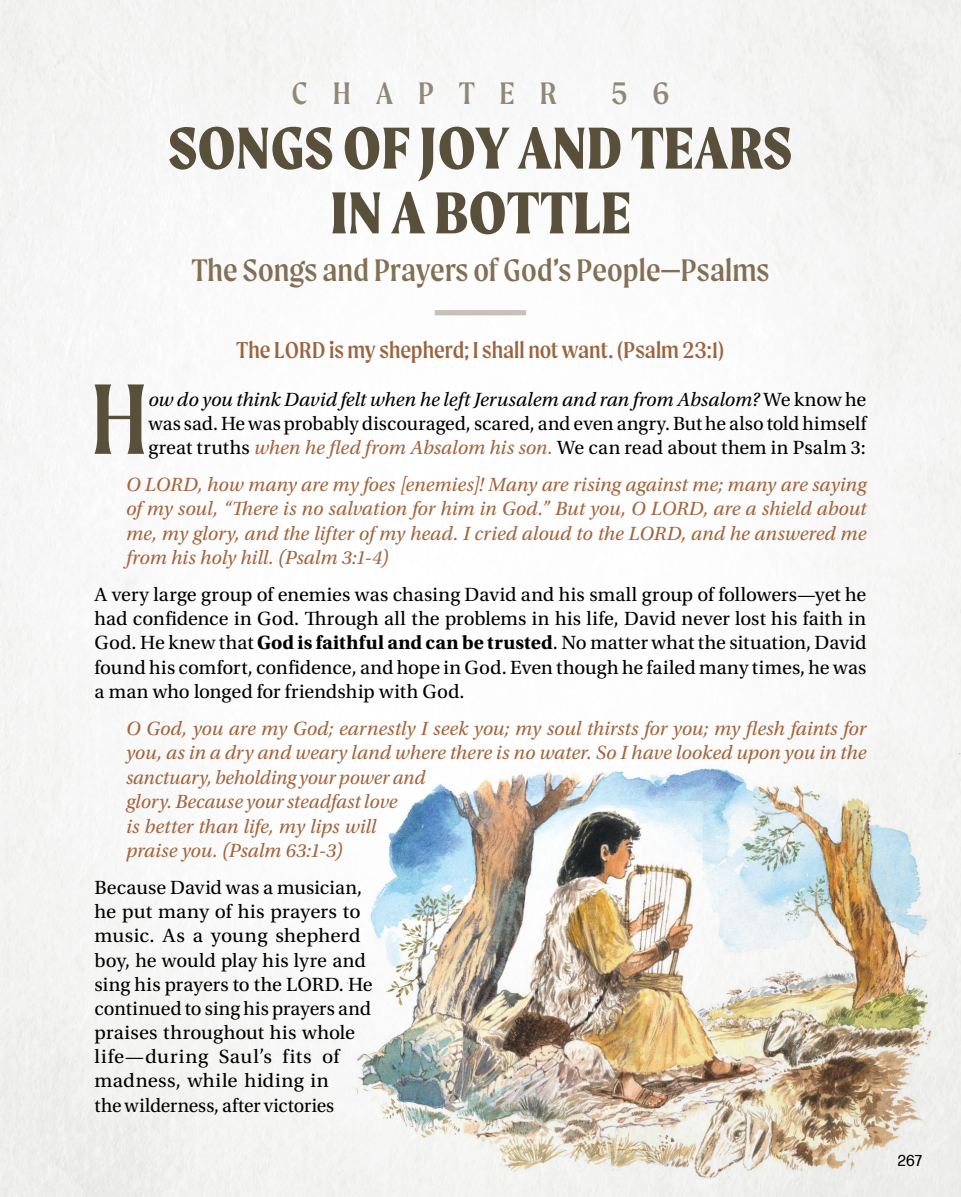
<style>
.page{position:relative;width:961px;height:1197px;background:#fff}
.page>*{position:absolute;margin:0;border:0;box-sizing:border-box;transform-origin:0 0}
.t1{font:106.75px "Moret";color:#59503b}
.t2{font:800 63px/64.8px "Moret";color:#59503b;text-align:center}
.t3{font:33.25px "Moret";letter-spacing:.005em;color:#826f54}
.t4{font:33.25px "Moret";letter-spacing:.75em;color:#918777}
.t5{font:24.5px "Moret";color:#9a643e}
.t6{font:20.12px/24.2px "Utopia Std";letter-spacing:.005em;color:#000;text-align:justify}
.t7{font:italic 20.12px/24.5px "Utopia Std";color:#a2653d;text-align:justify}
.t8{font:15.75px "Forma DJR Text";color:#000}
.s1{font-family:"Forma DJR Text"}
.s2{font-style:italic}
.s3{font-style:italic;color:#a2653d}
.s4{font-weight:700}
</style>
<div class="page">
<img style="left:339px;top:736px;width:622px;height:461px">
<div style="left:435px;top:310px;width:91px;height:5px;background:#c7c1b8"></div>
<h3 class="t4" style="left:291px;top:74px;width:267px">CHAPTER</h3>
<h3 class="t4" style="left:611px;top:74px;width:60px">5 6</h3>
<h2 class="t2" style="left:169px;top:115px;width:625px">SONGS OF JOY AND TEARS<br>IN A BOTTLE</h2>
<h3 class="t3" style="left:192px;top:251px;width:579px">The Songs and Prayers of God’s People<span class="s1">—</span>Psalms</h3>
<p class="t5" style="left:237px;top:336px;width:489px">The LORD is my shepherd; I shall not want. (Psalm 23:1)</p>
<h1 class="t1" style="left:90px;top:359px;width:59px">H</h1>
<p class="t6" style="left:148px;top:387px;width:719px"><span class="s2">ow do you think David felt when he left Jerusalem and ran from Absalom?</span> We know he was sad. He was probably discouraged, scared, and even angry. But he also told himself great truths <span class="s3">when he fled from Absalom his son.</span> We can read about them in Psalm 3:</p>
<p class="t7" style="left:126px;top:472px;width:742px">O LORD, how many are my foes [enemies]! Many are rising against me; many are saying of my soul, “There is no salvation for him in God.” But you, O LORD, are a shield about me, my glory, and the lifter of my head. I cried aloud to the LORD, and he answered me from his holy hill. (Psalm 3:1-4)</p>
<p class="t6" style="left:94px;top:583px;width:773px">A very large group of enemies was chasing David and his small group of followers—yet he had confidence in God. Through all the problems in his life, David never lost his faith in God. He knew that <span class="s4">God is faithful and can be trusted</span>. No matter what the situation, David found his comfort, confidence, and hope in God. Even though he failed many times, he was a man who longed for friendship with God.</p>
<p class="t7" style="left:126px;top:716px;width:742px;text-align:left">O God, you are my God; earnestly I seek you; my soul thirsts for you; my flesh faints for you, as in a dry and weary land where there is no water. So I have looked upon you in the sanctuary, beholding your power and<br>glory. Because your steadfast love<br>is better than life, my lips will<br>praise you. (Psalm 63:1-3)</p>
<p class="t6" style="left:94px;top:876px;width:280px;text-align:left">Because David was a musician, he put many of his prayers to music. As a young shepherd boy, he would play his lyre and sing his prayers to the LORD. He continued to sing his prayers and praises throughout his whole life—during Saul’s fits of madness, while hiding in<br>the wilderness, after victories</p>
<p class="t8" style="left:898px;top:1151px;width:26px">267</p>
</div>
